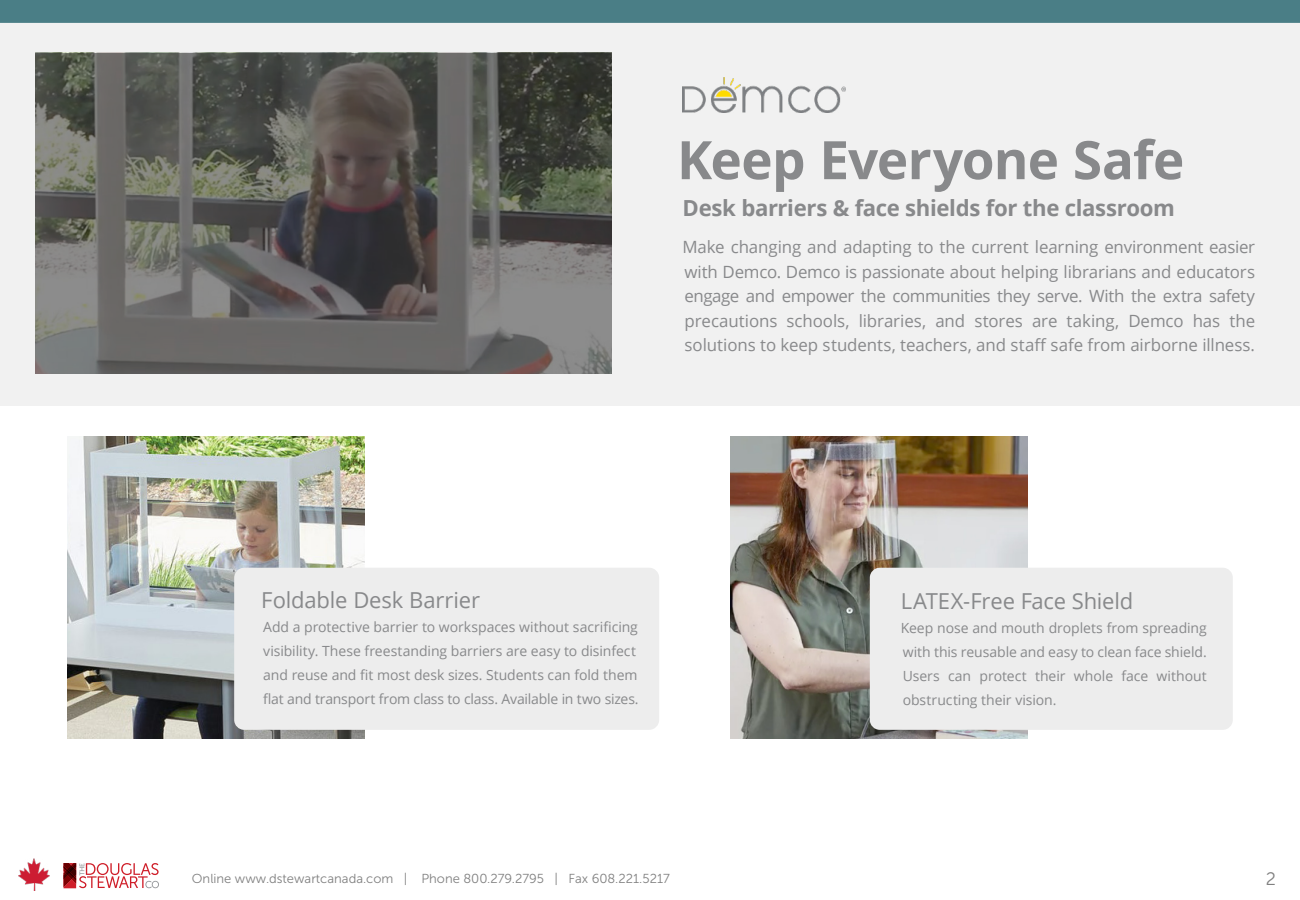
<style>
.page{position:relative;width:1300px;height:900px;background:#fff}
.page>*{position:absolute;margin:0;border:0;box-sizing:border-box;transform-origin:0 0}
.t1{font:700 53.1px "Open Sans";letter-spacing:-.015em;color:#88898b}
.t2{font:700 22.2px "Open Sans";letter-spacing:-.015em;color:#88898b}
.t3{font:22px "Open Sans";letter-spacing:-.005em;color:#88898b}
.t4{font:18px "Museo Sans 300";color:#808080}
.t5{font:16.9px/24.5px "Open Sans";letter-spacing:-.005em;color:#88898b;text-align:justify}
.t6{font:14px/24px "Open Sans";letter-spacing:-.005em;color:#88898b;text-align:justify}
.t7{font:13px "Museo Sans 300";color:#808080}
</style>
<div class="page">
<img style="left:18px;top:858px;width:32px;height:32px">
<img style="left:730px;top:437px;width:297px;height:302px">
<div style="left:0;top:20px;width:1300px;height:386px;background:#ededed"></div>
<div style="left:870px;top:568px;width:363px;height:162px;background:#ededed;border-radius:10px"></div>
<img style="left:683px;top:77px;width:163px;height:35px">
<svg style="left:36px;top:53px;width:576px;height:321px;background:#605f5b"></svg>
<img style="left:67px;top:437px;width:297px;height:302px">
<div style="left:234px;top:568px;width:425px;height:162px;background:#ededed;border-radius:10px"></div>
<div style="left:0;top:0;width:1300px;height:23px;background:#4a7e86"></div>
<svg style="left:64px;top:863px;width:95px;height:25px"></svg>
<h1 class="t1" style="left:677px;top:122px;width:509px">Keep Everyone Safe</h1>
<h2 class="t2" style="left:683px;top:193px;width:494px">Desk barriers &amp; face shields for the classroom</h2>
<p class="t5" style="left:683px;top:234px;width:574px">Make changing and adapting to the current learning environment easier with Demco. Demco is passionate about helping librarians and educators engage and empower the communities they serve. With the extra safety precautions schools, libraries, and stores are taking, Demco has the solutions to keep students, teachers, and staff safe from airborne illness.</p>
<h3 class="t3" style="left:261px;top:584px;width:220px">Foldable Desk Barrier</h3>
<p class="t6" style="left:263px;top:614px;width:377px;text-align:left">Add a protective barrier to workspaces without sacrificing visibility. These freestanding barriers are easy to disinfect and reuse and fit most desk sizes. Students can fold them flat and transport from class to class. Available in two sizes.</p>
<h3 class="t3" style="left:901px;top:586px;width:234px">LATEX-Free Face Shield</h3>
<p class="t6" style="left:901px;top:615px;width:308px">Keep nose and mouth droplets from spreading with this reusable and easy to clean face shield.<br>Users can protect their whole face without obstructing their vision.</p>
<p class="t7" style="left:192px;top:871px;width:479px">Online www.dstewartcanada.com | Phone 800.279.2795 | Fax 608.221.5217</p>
<p class="t4" style="left:1266px;top:869px;width:12px">2</p>
</div>
